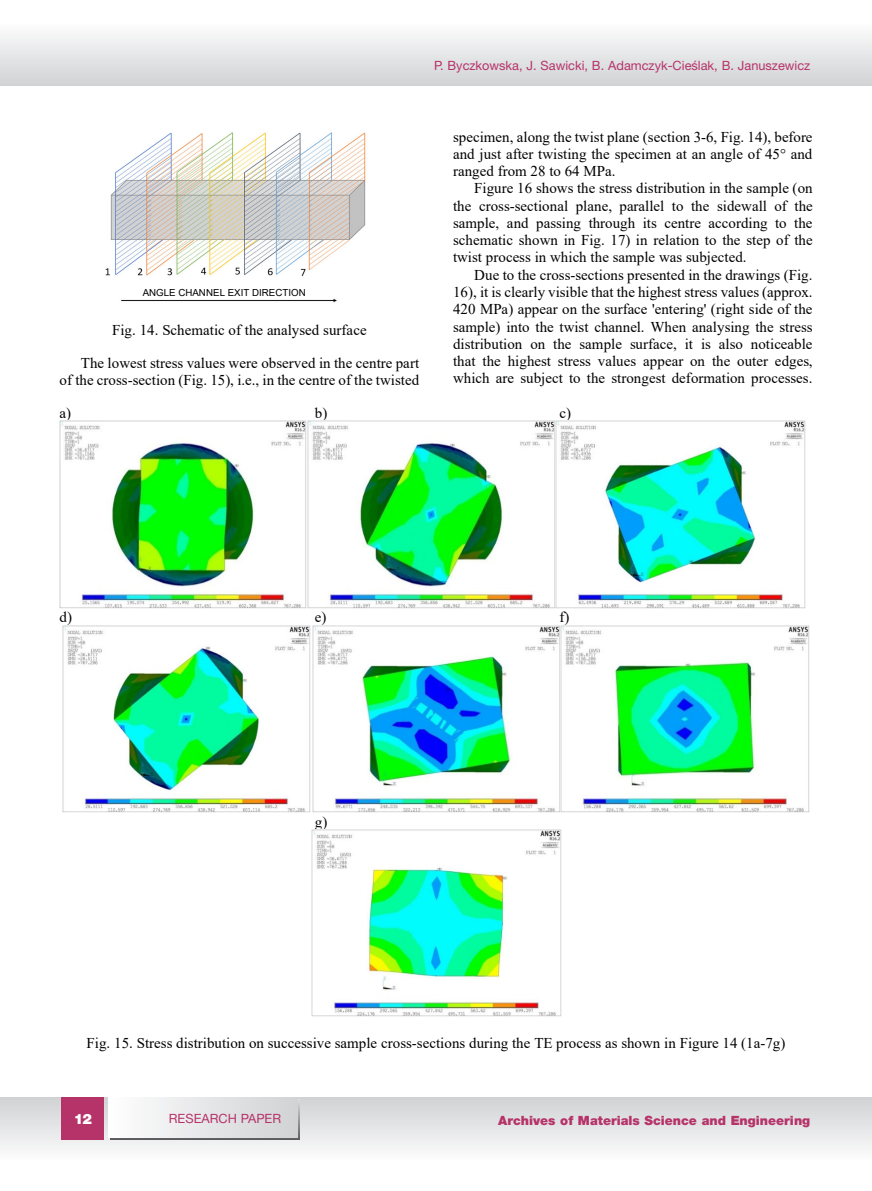
<style>
.page{position:relative;width:872px;height:1191px;background:#fff}
.page>*{position:absolute;margin:0;border:0;box-sizing:border-box;transform-origin:0 0}
.t1{font:15px/32.7px "Times New Roman";letter-spacing:.005em;color:#000}
.t2{font:900 14.25px "Helvetica Neue LT Pro";color:#fff}
.t3{font:12.75px "Helvetica Neue LT Pro";color:#b6336a}
.t4{font:900 12.75px "Helvetica Neue LT Pro";color:#b6336a}
.t5{font:9.75px "Arial";color:#000}
</style>
<div class="page">
<svg style="left:0;top:35px;width:871px;height:50px"></svg>
<svg style="left:0;top:1097px;width:871px;height:52px"></svg>
<div style="left:62px;top:1097px;width:42px;height:43px;background:#b6336a"></div>
<div style="left:111px;top:1099px;width:189px;height:41px;background:linear-gradient(to right,#fdfdfe,#d0d1d4)"></div>
<svg style="left:108px;top:1097px;width:190px;height:40px"></svg>
<img style="left:105px;top:132px;width:261px;height:171px">
<img style="left:60px;top:421px;width:745px;height:187px">
<img style="left:62px;top:625px;width:747px;height:187px">
<img style="left:311px;top:829px;width:250px;height:187px">
<div style="left:120px;top:286px;width:209px;height:12px;background:#fff"></div>
<p class="t3" style="left:434px;top:57px;width:378px">P. Byczkowska, J. Sawicki, B. Adamczyk-Cieślak, B. Januszewicz</p>
<p class="t5" style="left:143px;top:286px;width:164px">ANGLE CHANNEL EXIT DIRECTION</p>
<p class="t1" style="left:81px;top:313px;width:340px;text-indent:31px">Fig. 14. Schematic of the analysed surface<br>The lowest stress values were observed in the centre part</p>
<p class="t1" style="left:60px;top:363px;width:361px">of the cross-section (Fig. 15), i.e., in the centre of the twisted</p>
<p class="t1" style="left:453px;top:120px;width:361px">specimen, along the twist plane (section 3-6, Fig. 14), before</p>
<p class="t1" style="left:453px;top:137px;width:361px">and just after twisting the specimen at an angle of 45° and</p>
<p class="t1" style="left:453px;top:154px;width:164px">ranged from 28 to 64 MPa.</p>
<p class="t1" style="left:474px;top:171px;width:340px">Figure 16 shows the stress distribution in the sample (on</p>
<p class="t1" style="left:453px;top:189px;width:361px">the cross-sectional plane, parallel to the sidewall of the</p>
<p class="t1" style="left:453px;top:206px;width:361px">sample, and passing through its centre according to the</p>
<p class="t1" style="left:453px;top:223px;width:361px">schematic shown in Fig. 17) in relation to the step of the</p>
<p class="t1" style="left:453px;top:240px;width:295px">twist process in which the sample was subjected.</p>
<p class="t1" style="left:474px;top:258px;width:340px">Due to the cross-sections presented in the drawings (Fig.</p>
<p class="t1" style="left:453px;top:275px;width:361px">16), it is clearly visible that the highest stress values (approx.</p>
<p class="t1" style="left:453px;top:292px;width:361px">420 MPa) appear on the surface 'entering' (right side of the</p>
<p class="t1" style="left:453px;top:310px;width:361px">sample) into the twist channel. When analysing the stress</p>
<p class="t1" style="left:453px;top:327px;width:361px">distribution on the sample surface, it is also noticeable</p>
<p class="t1" style="left:453px;top:344px;width:361px">that the highest stress values appear on the outer edges,</p>
<p class="t1" style="left:453px;top:361px;width:361px">which are subject to the strongest deformation processes.</p>
<p class="t1" style="left:60px;top:396px;width:13px">a)</p>
<p class="t1" style="left:315px;top:396px;width:14px">b)</p>
<p class="t1" style="left:559px;top:396px;width:13px">c)</p>
<p class="t1" style="left:60px;top:600px;width:14px">d)</p>
<p class="t1" style="left:315px;top:600px;width:13px">e)</p>
<p class="t1" style="left:559px;top:600px;width:12px">f)</p>
<p class="t1" style="left:315px;top:804px;width:14px">g)</p>
<p class="t1" style="left:87px;top:1026px;width:700px">Fig. 15. Stress distribution on successive sample cross-sections during the TE process as shown in Figure 14 (1a-7g)</p>
<p class="t2" style="left:74px;top:1110px;width:20px">12</p>
<p class="t3" style="left:169px;top:1110px;width:114px">RESEARCH PAPER</p>
<p class="t4" style="left:498px;top:1112px;width:313px">Archives of Materials Science and Engineering</p>
</div>
